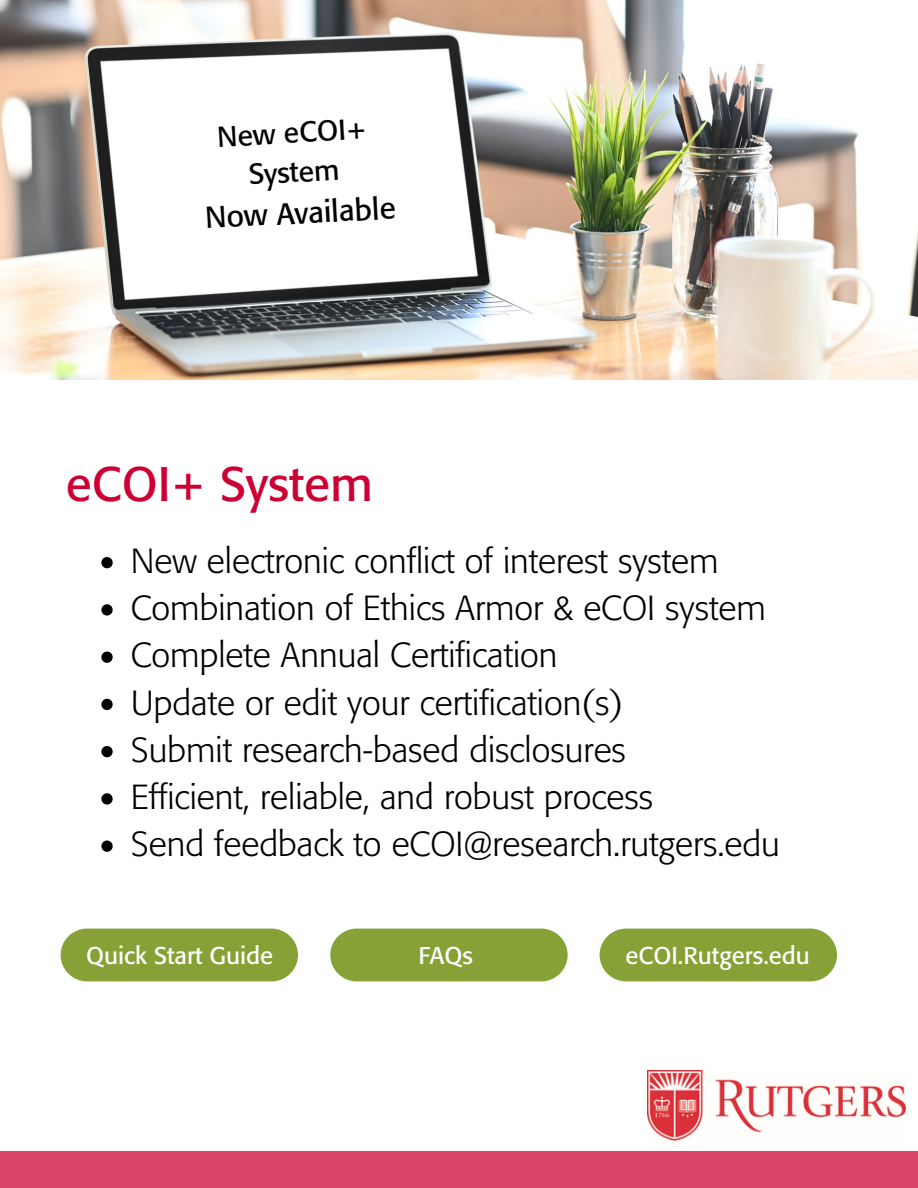
<style>
.page{position:relative;width:918px;height:1188px;background:#fff}
.page>*{position:absolute;margin:0;border:0;box-sizing:border-box;transform-origin:0 0}
.t1{font:48px "Formata BQ";color:#c03}
.t2{font:300 34.5px/47.2px "Formata BQ";color:#000}
.t3{font:30px "Formata BQ";color:#000}
.t4{font:28.5px/39.5px "Formata BQ";color:#000;text-align:center}
.t5{font:24px "Formata BQ";color:#fff}
</style>
<div class="page">
<div style="left:0;top:1151px;width:918px;height:37px;background:#da466b"></div>
<div style="left:61px;top:929px;width:237px;height:52px;background:#86a135;border-radius:27px"></div>
<div style="left:600px;top:929px;width:237px;height:52px;background:#86a135;border-radius:27px"></div>
<div style="left:330px;top:929px;width:238px;height:52px;background:#86a135;border-radius:27px"></div>
<img style="left:0;top:0;width:918px;height:379px">
<svg style="left:101px;top:557px;width:12px;height:11px"></svg>
<svg style="left:101px;top:604px;width:12px;height:12px"></svg>
<svg style="left:101px;top:652px;width:12px;height:11px"></svg>
<svg style="left:101px;top:699px;width:12px;height:11px"></svg>
<svg style="left:101px;top:746px;width:12px;height:11px"></svg>
<svg style="left:101px;top:793px;width:12px;height:12px"></svg>
<svg style="left:101px;top:841px;width:12px;height:11px"></svg>
<img style="left:647px;top:1070px;width:259px;height:70px">
<p class="t4" style="left:216px;top:117px;width:151px;rotate:-3deg">New eCOI+<br>System</p>
<p class="t3" style="left:204px;top:200px;width:192px;rotate:-3deg">Now Available</p>
<h1 class="t1" style="left:66px;top:455px;width:309px">eCOI+ System</h1>
<p class="t2" style="left:131px;top:537px;width:651px">New electronic conflict of interest system Combination of Ethics Armor &amp; eCOI system Complete Annual Certification<br>Update or edit your certification(s)<br>Submit research-based disclosures<br>Efficient, reliable, and robust process<br>Send feedback to eCOI@research.rutgers.edu</p>
<p class="t5" style="left:86px;top:941px;width:188px">Quick Start Guide</p>
<p class="t5" style="left:418px;top:941px;width:56px">FAQs</p>
<p class="t5" style="left:625px;top:941px;width:186px">eCOI.Rutgers.edu</p>
</div>
